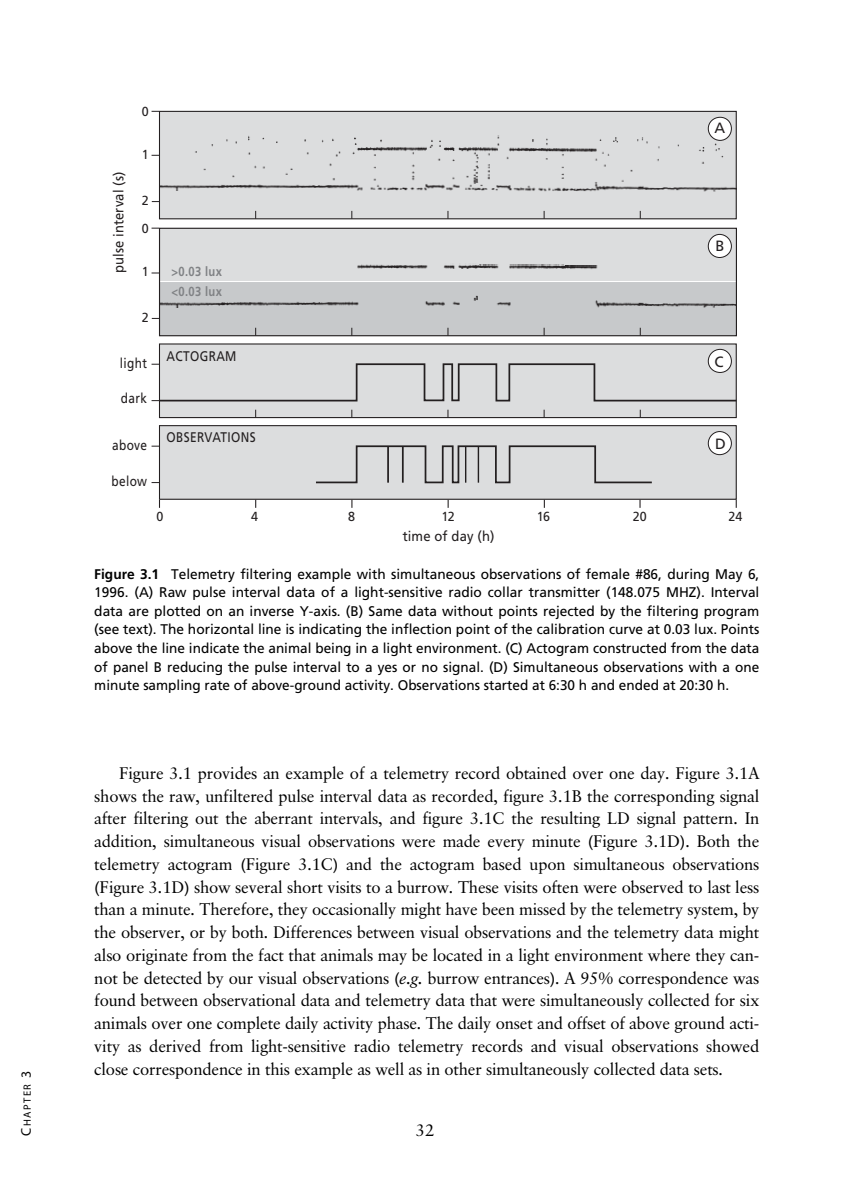
<style>
.page{position:relative;width:844px;height:1190px;background:#fff}
.page>*{position:absolute;margin:0;border:0;box-sizing:border-box;transform-origin:0 0}
.t1{font:16.8px/22.8px "Classical Garamond BT";letter-spacing:-.01em;color:#000;text-align:justify}
.t2{font:14.88px "Frutiger";color:#231f20}
.t3{font:14px/18.6px "Frutiger";color:#000;text-align:justify}
.t4{font:14px "Frutiger";letter-spacing:.03em;color:#231f20;scale:.85 1}
.t5{font:14px "Frutiger";letter-spacing:.01em;color:#231f20;scale:.93 1}
.t6{font:14px "Myriad";color:#000}
.t7{font:700 13.12px/19.6px "Frutiger";letter-spacing:.03em;color:#808285;scale:.85 1}
.t8{font:13.12px "Frutiger";letter-spacing:-.03em;color:#231f20;scale:.95 1}
.t9{font:10.5px "Myriad";letter-spacing:.135em;color:#000}
.s1{font-weight:700}
.s2{font-style:italic}
.s3{font-size:14px}
</style>
<div class="page">
<div style="left:159px;top:228px;width:577px;height:108px;background:#dcddde"></div>
<div style="left:159px;top:426px;width:577px;height:74px;background:#dcddde"></div>
<div style="left:159px;top:344px;width:577px;height:74px;background:#dcddde"></div>
<div style="left:159px;top:282px;width:577px;height:54px;background:#c7c9cb"></div>
<div style="left:159px;top:111px;width:577px;height:108px;background:#dcddde"></div>
<div style="left:708px;top:117px;width:23px;height:24px;background:#fff;border:1px solid #231f20;border-radius:50%"></div>
<div style="left:708px;top:234px;width:23px;height:24px;background:#fff;border:1px solid #231f20;border-radius:50%"></div>
<div style="left:708px;top:349px;width:23px;height:24px;background:#fff;border:1px solid #231f20;border-radius:50%"></div>
<div style="left:159px;top:425px;width:577px;height:75px;border:1px solid #231f20"></div>
<svg style="left:543px;top:500px;width:2px;height:8px"></svg>
<div style="left:159px;top:111px;width:577px;height:108px;border:1px solid #231f20"></div>
<img style="left:160px;top:132px;width:576px;height:65px">
<img style="left:161px;top:264px;width:574px;height:44px">
<svg style="left:158px;top:362px;width:579px;height:122px"></svg>
<hr style="left:159px;top:281px;width:577px;height:1px;background:#fff">
<div style="left:159px;top:228px;width:578px;height:108px;border:1px solid #231f20"></div>
<p class="t5" style="left:113px;top:273px;width:110px;rotate:-90deg">pulse interval (s)</p>
<p class="t7" style="left:171px;top:263px;width:61px">&gt;0.03 lux &lt;0.03 lux</p>
<p class="t2" style="left:714px;top:122px;width:12px">A</p>
<p class="t2" style="left:715px;top:240px;width:11px">B</p>
<p class="t4" style="left:120px;top:357px;width:33px">light</p>
<p class="t4" style="left:121px;top:393px;width:32px">dark</p>
<p class="t4" style="left:112px;top:439px;width:43px">above</p>
<p class="t4" style="left:111px;top:476px;width:44px">below</p>
<p class="t4" style="left:166px;top:350px;width:84px">ACTOGRAM</p>
<p class="t4" style="left:166px;top:432px;width:106px">OBSERVATIONS</p>
<p class="t2" style="left:714px;top:355px;width:11px">C</p>
<p class="t2" style="left:715px;top:437px;width:12px">D</p>
<p class="t8" style="left:251px;top:511px;width:9px">4</p>
<p class="t8" style="left:633px;top:511px;width:16px">20</p>
<p class="t8" style="left:348px;top:511px;width:9px">8</p>
<p class="t8" style="left:441px;top:511px;width:15px">12</p>
<p class="t8" style="left:537px;top:511px;width:15px">16</p>
<p class="t8" style="left:728px;top:511px;width:16px">24</p>
<p class="t5" style="left:402px;top:530px;width:100px">time of day (h)</p>
<p class="t3" style="left:94px;top:566px;width:666px"><span class="s1">Figure 3.1</span> Telemetry filtering example with simultaneous observations of female #86, during May 6, 1996. (A) Raw pulse interval data of a light-sensitive radio collar transmitter (148.075 MHZ). Interval data are plotted on an inverse Y-axis. (B) Same data without points rejected by the filtering program (see text). The horizontal line is indicating the inflection point of the calibration curve at 0.03 lux. Points above the line indicate the animal being in a light environment. (C) Actogram constructed from the data of panel B reducing the pulse interval to a yes or no signal. (D) Simultaneous observations with a one minute sampling rate of above-ground activity. Observations started at 6:30 h and ended at 20:30 h.</p>
<p class="t1" style="left:94px;top:763px;width:666px;text-indent:25px">Figure 3.1 provides an example of a telemetry record obtained over one day. Figure 3.1A shows the raw, unfiltered pulse interval data as recorded, figure 3.1B the corresponding signal after filtering out the aberrant intervals, and figure 3.1C the resulting LD signal pattern. In addition, simultaneous visual observations were made every minute (Figure 3.1D). Both the telemetry actogram (Figure 3.1C) and the actogram based upon simultaneous observations (Figure 3.1D) show several short visits to a burrow. These visits often were observed to last less than a minute. Therefore, they occasionally might have been missed by the telemetry system, by the observer, or by both. Differences between visual observations and the telemetry data might also originate from the fact that animals may be located in a light environment where they can&shy;not be detected by our visual observations (<span class="s2">e.g.</span> burrow entrances). A 95% correspondence was found between observational data and telemetry data that were simultaneously collected for six animals over one complete daily activity phase. The daily onset and offset of above ground acti&shy;vity as derived from light-sensitive radio telemetry records and visual observations showed close correspondence in this example as well as in other simultaneously collected data sets.</p>
<p class="t9" style="left:23px;top:1126px;width:57px;rotate:-90deg">HAPTER <span class="s3">3</span></p>
<p class="t6" style="left:21px;top:1136px;width:10px;rotate:-90deg">C</p>
<p class="t1" style="left:416px;top:1120px;width:20px">32</p>
</div>
